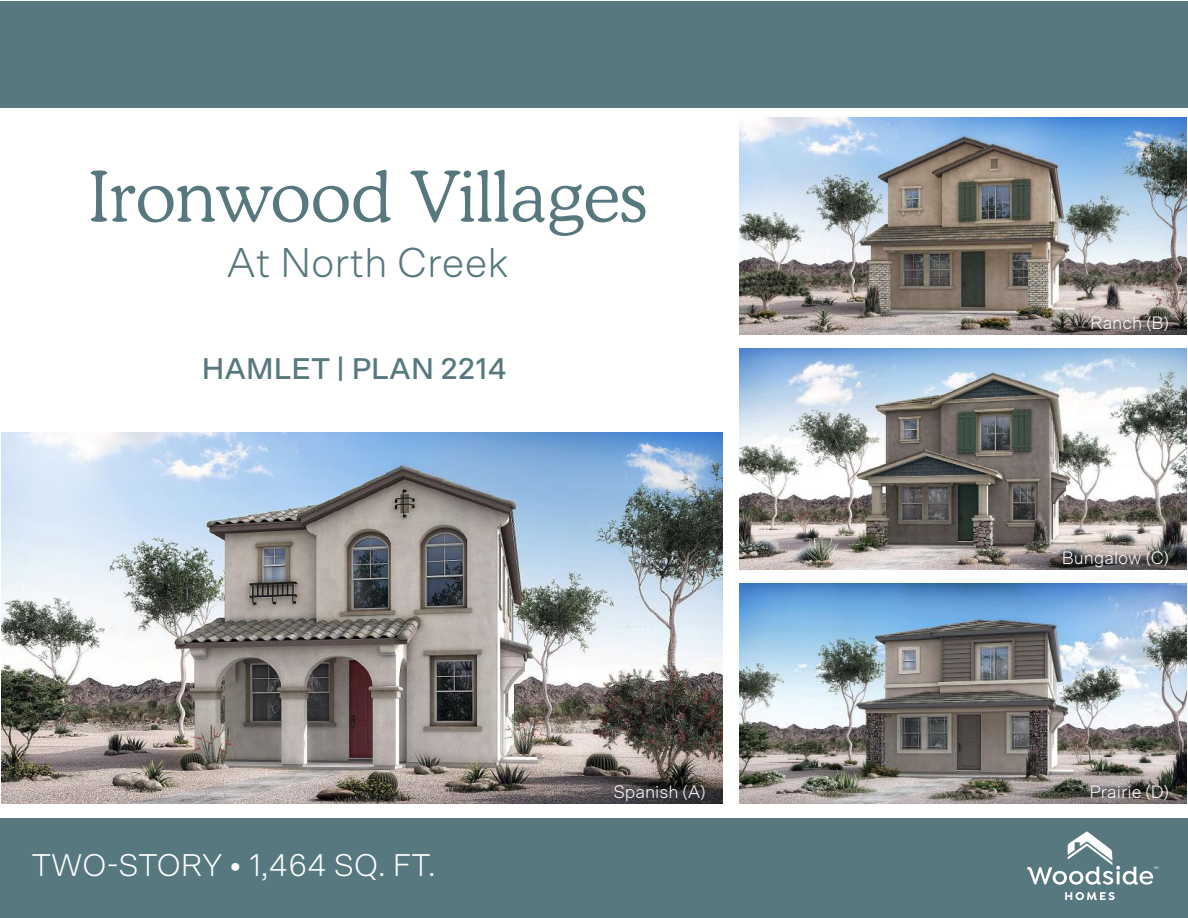
<style>
.page{position:relative;width:1188px;height:918px;background:#fff}
.page>*{position:absolute;margin:0;border:0;box-sizing:border-box;transform-origin:0 0}
.t1{font:300 69.75px "Cooper BT";color:#56787e}
.t2{font:300 41.85px "Scto Grotesk A";color:#56787e}
.t3{font:300 31.5px "Scto Grotesk A";color:#fff}
.t4{font:500 30px "Scto Grotesk A";color:#56787e}
.t5{font:300 18px "Scto Grotesk A";color:#fff}
</style>
<div class="page">
<div style="left:0;top:818px;width:1188px;height:100px;background:#56787e"></div>
<div style="left:0;top:1px;width:1188px;height:107px;background:#56787e"></div>
<svg style="left:1065px;top:892px;width:50px;height:8px"></svg>
<svg style="left:1027px;top:831px;width:131px;height:54px"></svg>
<img style="left:1px;top:433px;width:722px;height:370px">
<img style="left:739px;top:117px;width:448px;height:217px">
<img style="left:739px;top:348px;width:448px;height:221px">
<img style="left:739px;top:583px;width:448px;height:221px">
<h1 class="t1" style="left:89px;top:154px;width:559px">Ironwood Villages</h1>
<h2 class="t2" style="left:226px;top:238px;width:284px">At North Creek</h2>
<h3 class="t4" style="left:202px;top:351px;width:307px">HAMLET | PLAN 2214</h3>
<h3 class="t3" style="left:31px;top:847px;width:406px">TWO-STORY • 1,464 SQ. FT.</h3>
<p class="t5" style="left:613px;top:781px;width:94px">Spanish (A)</p>
<p class="t5" style="left:1090px;top:312px;width:80px">Ranch (B)</p>
<p class="t5" style="left:1062px;top:547px;width:109px">Bungalow (C)</p>
<p class="t5" style="left:1089px;top:781px;width:81px">Prairie (D)</p>
</div>
